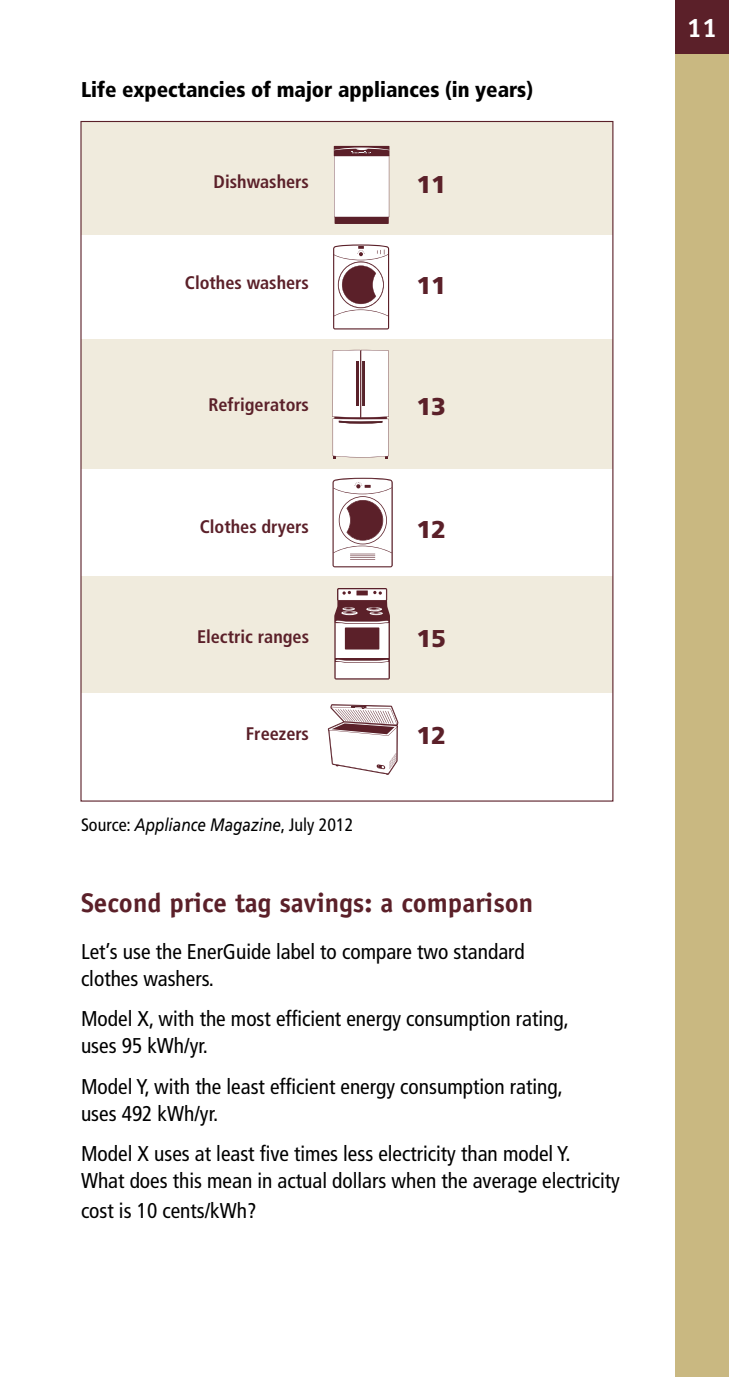
<style>
.page{position:relative;width:729px;height:1377px;background:#fff}
.page>*{position:absolute;margin:0;border:0;box-sizing:border-box;transform-origin:0 0}
.t1{font:700 27px "Officina Sans Std";color:#5b2029}
.t2{font:700 27px "Officina Sans Std";color:#fff}
.t3{font:900 24.3px "Frutiger LT Std";color:#5b2029}
.t4{font:condensed 21.38px/27px "Frutiger LT Std";color:#000}
.t5{font:900 condensed 21.38px "Frutiger LT Std";color:#000}
.t6{font:700 condensed 18.22px "Frutiger LT Std";color:#5b2029}
.Notes{font:italic 18px "Frutiger LT Std";color:#000;scale:.85 1}
.s1{font-style:normal;font-stretch:condensed}
</style>
<div class="page">
<div style="left:675px;top:0;width:54px;height:1377px;background:#c9b881"></div>
<div style="left:675px;top:0;width:54px;height:54px;background:#5b2029"></div>
<div style="left:81px;top:122px;width:532px;height:113px;background:#f0ebdd"></div>
<div style="left:81px;top:340px;width:532px;height:129px;background:#f0ebdd"></div>
<div style="left:81px;top:577px;width:532px;height:116px;background:#f0ebdd"></div>
<svg style="left:328px;top:704px;width:70px;height:71px"></svg>
<svg style="left:333px;top:478px;width:60px;height:89px"></svg>
<svg style="left:334px;top:588px;width:56px;height:92px;background:#b3989b"></svg>
<img style="left:335px;top:620px;width:54px;height:4px">
<svg style="left:333px;top:350px;width:56px;height:108px;background:#efe9ea"></svg>
<img style="left:339px;top:421px;width:43px;height:3px">
<img style="left:335px;top:217px;width:54px;height:7px">
<svg style="left:334px;top:146px;width:55px;height:10px"></svg>
<svg style="left:334px;top:148px;width:55px;height:69px;background:#ece5e6"></svg>
<svg style="left:333px;top:244px;width:56px;height:85px"></svg>
<p class="t5" style="left:81px;top:77px;width:454px">Life expectancies of major appliances (in years)</p>
<p class="t6" style="left:214px;top:171px;width:97px">Dishwashers</p>
<p class="t3" style="left:416px;top:169px;width:31px">11</p>
<p class="t6" style="left:185px;top:272px;width:126px">Clothes washers</p>
<p class="t3" style="left:416px;top:271px;width:31px">11</p>
<p class="t6" style="left:208px;top:394px;width:102px">Refrigerators</p>
<p class="t3" style="left:416px;top:392px;width:31px">13</p>
<p class="t6" style="left:200px;top:516px;width:111px">Clothes dryers</p>
<p class="t3" style="left:416px;top:515px;width:31px">12</p>
<p class="t6" style="left:197px;top:625px;width:114px">Electric ranges</p>
<p class="t3" style="left:416px;top:624px;width:31px">15</p>
<p class="t6" style="left:246px;top:723px;width:65px">Freezers</p>
<p class="t3" style="left:416px;top:721px;width:31px">12</p>
<p class="Notes" style="left:81px;top:814px;width:322px"><span class="s1">Source:</span> Appliance Magazine<span class="s1">, July 2012</span></p>
<h3 class="t1" style="left:81px;top:886px;width:454px">Second price tag savings: a comparison</h3>
<p class="t4" style="left:81px;top:938px;width:445px">Let’s use the EnerGuide label to compare two standard clothes washers.</p>
<p class="t4" style="left:81px;top:1006px;width:489px">Model X, with the most efficient energy consumption rating, uses 95 kWh/yr.</p>
<p class="t4" style="left:81px;top:1073px;width:483px">Model Y, with the least efficient energy consumption rating, uses 492 kWh/yr.</p>
<p class="t4" style="left:81px;top:1141px;width:540px">Model X uses at least five times less electricity than model Y.<br>What does this mean in actual dollars when the average electricity</p>
<p class="t4" style="left:81px;top:1197px;width:177px">cost is 10 cents/kWh?</p>
<p class="t2" style="left:687px;top:11px;width:32px">11</p>
</div>
